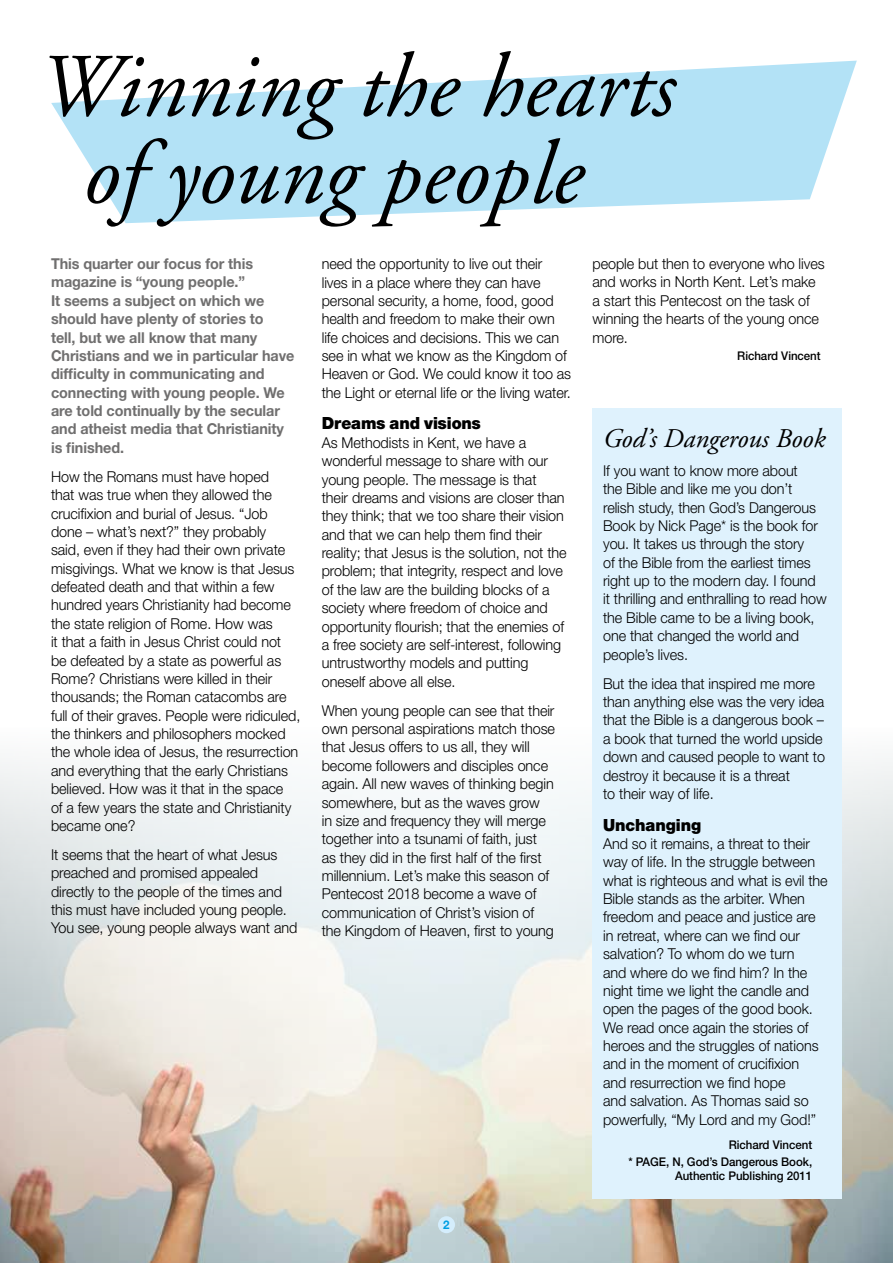
<style>
.page{position:relative;width:893px;height:1263px;background:#fff}
.page>*{position:absolute;margin:0;border:0;box-sizing:border-box;transform-origin:0 0}
.t1{font:italic 90px/87px "Adobe Garamond";color:#000;text-align:center}
.t2{font:italic 27px "Adobe Garamond";color:#000}
.t3{font:900 18px "Nimbus Sans Novus T";letter-spacing:-.005em;color:#000;scale:.96 1}
.t4{font:300 15px/18.5px "Helvetica Neue";letter-spacing:-.005em;color:#000;scale:.96 1}
.t5{font:700 15px/18.3px "Helvetica Neue";letter-spacing:-.005em;color:#706f6f;scale:.96 1}
.t6{font:500 12px/17.7px "Helvetica Neue";letter-spacing:-.005em;color:#000;text-align:right;scale:.96 1}
.t7{font:700 12px "Helvetica Neue";color:#009fe3;scale:.96 1}
</style>
<div class="page">
<img style="left:0;top:758px;width:893px;height:505px">
<svg style="left:51px;top:61px;width:806px;height:162px;fill:#b3e2f6"></svg>
<div style="left:438px;top:1216px;width:17px;height:17px;background:#d4edfc;border-radius:50%"></div>
<div style="left:592px;top:408px;width:250px;height:791px;background:#dff2fd"></div>
<h1 class="t1" style="left:38px;top:46px;width:638px">Winning the hearts of young people</h1>
<p class="t4" style="left:592px;top:254px;width:243px">people but then to everyone who lives and works in North Kent. Let’s make a start this Pentecost on the task of winning the hearts of the young once more.</p>
<p class="t6" style="left:737px;top:347px;width:88px">Richard Vincent</p>
<p class="t5" style="left:51px;top:254px;width:255px">This quarter our focus for this magazine is “young people.”<br>It seems a subject on which we should have plenty of stories to<br>tell, but we all know that many<br>Christians and we in particular have difficulty in communicating and connecting with young people. We are told continually by the secular and atheist media that Christianity is finished.</p>
<p class="t4" style="left:51px;top:467px;width:261px">How the Romans must have hoped<br>that was true when they allowed the crucifixion and burial of Jesus. “Job done – what’s next?” they probably<br>said, even if they had their own private misgivings. What we know is that Jesus defeated death and that within a few hundred years Christianity had become the state religion of Rome. How was<br>it that a faith in Jesus Christ could not be defeated by a state as powerful as Rome? Christians were killed in their thousands; the Roman catacombs are full of their graves. People were ridiculed, the thinkers and philosophers mocked the whole idea of Jesus, the resurrection and everything that the early Christians believed. How was it that in the space<br>of a few years the state and Christianity became one?</p>
<p class="t4" style="left:51px;top:845px;width:258px">It seems that the heart of what Jesus preached and promised appealed directly to the people of the times and this must have included young people.<br>You see, young people always want and</p>
<p class="t4" style="left:322px;top:254px;width:261px">need the opportunity to live out their lives in a place where they can have personal security, a home, food, good health and freedom to make their own life choices and decisions. This we can see in what we know as the Kingdom of Heaven or God. We could know it too as the Light or eternal life or the living water.</p>
<p class="t3" style="left:322px;top:413px;width:167px">Dreams and visions</p>
<p class="t4" style="left:322px;top:433px;width:257px">As Methodists in Kent, we have a wonderful message to share with our young people. The message is that their dreams and visions are closer than they think; that we too share their vision and that we can help them find their reality; that Jesus is the solution, not the problem; that integrity, respect and love of the law are the building blocks of a society where freedom of choice and opportunity flourish; that the enemies of a free society are self-interest, following untrustworthy models and putting oneself above all else.</p>
<p class="t4" style="left:322px;top:701px;width:244px">When young people can see that their own personal aspirations match those that Jesus offers to us all, they will become followers and disciples once again. All new waves of thinking begin somewhere, but as the waves grow<br>in size and frequency they will merge together into a tsunami of faith, just as they did in the first half of the first millennium. Let’s make this season of Pentecost 2018 become a wave of communication of Christ’s vision of the Kingdom of Heaven, first to young</p>
<h2 class="t2" style="left:603px;top:424px;width:224px">God’s Dangerous Book</h2>
<p class="t4" style="left:603px;top:461px;width:234px">If you want to know more about<br>the Bible and like me you don’t relish study, then God’s Dangerous<br>Book by Nick Page* is the book for you. It takes us through the story<br>of the Bible from the earliest times right up to the modern day. I found<br>it thrilling and enthralling to read how the Bible came to be a living book, one that changed the world and people’s lives.</p>
<p class="t4" style="left:603px;top:674px;width:233px">But the idea that inspired me more than anything else was the very idea that the Bible is a dangerous book – a book that turned the world upside down and caused people to want to destroy it because it is a threat<br>to their way of life.</p>
<p class="t3" style="left:603px;top:814px;width:104px">Unchanging</p>
<p class="t4" style="left:603px;top:834px;width:235px">And so it remains, a threat to their way of life. In the struggle between what is righteous and what is evil the<br>Bible stands as the arbiter. When freedom and peace and justice are in retreat, where can we find our salvation? To whom do we turn<br>and where do we find him? In the night time we light the candle and open the pages of the good book.<br>We read once again the stories of heroes and the struggles of nations and in the moment of crucifixion<br>and resurrection we find hope<br>and salvation. As Thomas said so powerfully, “My Lord and my God!”</p>
<p class="t6" style="left:628px;top:1135px;width:193px">Richard Vincent<br>* PAGE, N, God’s Dangerous Book,</p>
<p class="t6" style="left:675px;top:1167px;width:144px">Authentic Publishing 2011</p>
<p class="t7" style="left:443px;top:1217px;width:8px">2</p>
</div>
